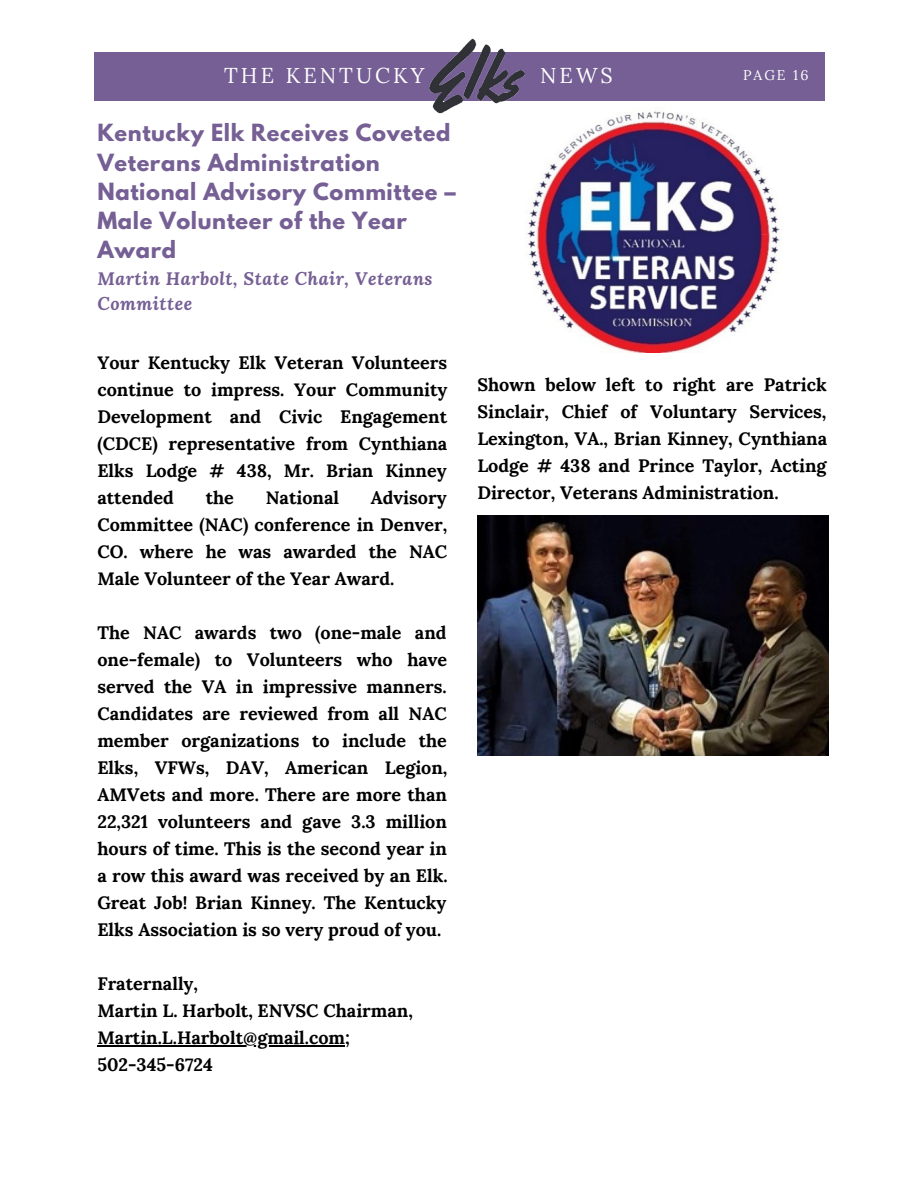
<style>
.page{position:relative;width:918px;height:1188px;background:#fff}
.page>*{position:absolute;margin:0;border:0;box-sizing:border-box;transform-origin:0 0}
.t1{font:21.45px "Lora";letter-spacing:.14em;color:#fff}
.t2{font:700 21px/29.2px "League Spartan";letter-spacing:.03em;color:#755f94}
.t3{font:700 18px/27px "Lora";color:#000;text-align:justify}
.t4{font:italic 700 18px/24.8px "Lora";letter-spacing:.03em;color:#755f94}
.t5{font:13.95px "Lora";letter-spacing:.14em;color:#fff}
</style>
<div class="page">
<div style="left:95px;top:53px;width:730px;height:47px;background:#755f94"></div>
<img style="left:429px;top:38px;width:97px;height:76px">
<img style="left:477px;top:516px;width:351px;height:239px">
<img style="left:527px;top:111px;width:253px;height:242px">
<hr style="left:97px;top:1045px;width:248px;height:1px;background:#000">
<p class="t1" style="left:224px;top:61px;width:202px">THE KENTUCKY</p>
<p class="t1" style="left:540px;top:61px;width:74px">NEWS</p>
<p class="t5" style="left:743px;top:66px;width:67px">PAGE 16</p>
<p class="t2" style="left:97px;top:121px;width:360px">Kentucky Elk Receives Coveted<br>Veterans Administration<br>National Advisory Committee –<br>Male Volunteer of the Year<br>Award</p>
<p class="t4" style="left:97px;top:266px;width:337px">Martin Harbolt, State Chair, Veterans<br>Committee</p>
<p class="t3" style="left:97px;top:349px;width:352px">Your Kentucky Elk Veteran Volunteers continue to impress. Your Community Development and Civic Engagement (CDCE) representative from Cynthiana Elks Lodge # 438, Mr. Brian Kinney attended</p>
<p class="t3" style="left:97px;top:484px;width:352px;text-indent:273px">Advisory Committee (NAC) conference in Denver, CO. where he was awarded the NAC Male Volunteer of the Year Award.</p>
<p class="t3" style="left:97px;top:619px;width:352px">The NAC awards two (one-male and one-female) to Volunteers who have served the VA in impressive manners.<br>Candidates are reviewed from all NAC member organizations to include the Elks, VFWs, DAV, American Legion, AMVets and more. There are more than 22,321 volunteers and gave 3.3 million hours of time. This is the second year in a row this award was received by an Elk.<br>Great Job! Brian Kinney. The Kentucky Elks Association is so very proud of you.</p>
<p class="t3" style="left:97px;top:970px;width:102px">Fraternally,</p>
<p class="t3" style="left:97px;top:997px;width:317px">Martin L. Harbolt, ENVSC Chairman,</p>
<p class="t3" style="left:97px;top:1024px;width:254px">Martin.L.Harbolt@gmail.com;</p>
<p class="t3" style="left:97px;top:1051px;width:117px">502-345-6724</p>
<p class="t3" style="left:206px;top:484px;width:30px">the</p>
<p class="t3" style="left:266px;top:484px;width:75px">National</p>
<p class="t3" style="left:477px;top:371px;width:351px">Shown below left to right are Patrick Sinclair, Chief of Voluntary Services, Lexington, VA., Brian Kinney, Cynthiana Lodge # 438 and Prince Taylor, Acting Director, Veterans Administration.</p>
</div>
